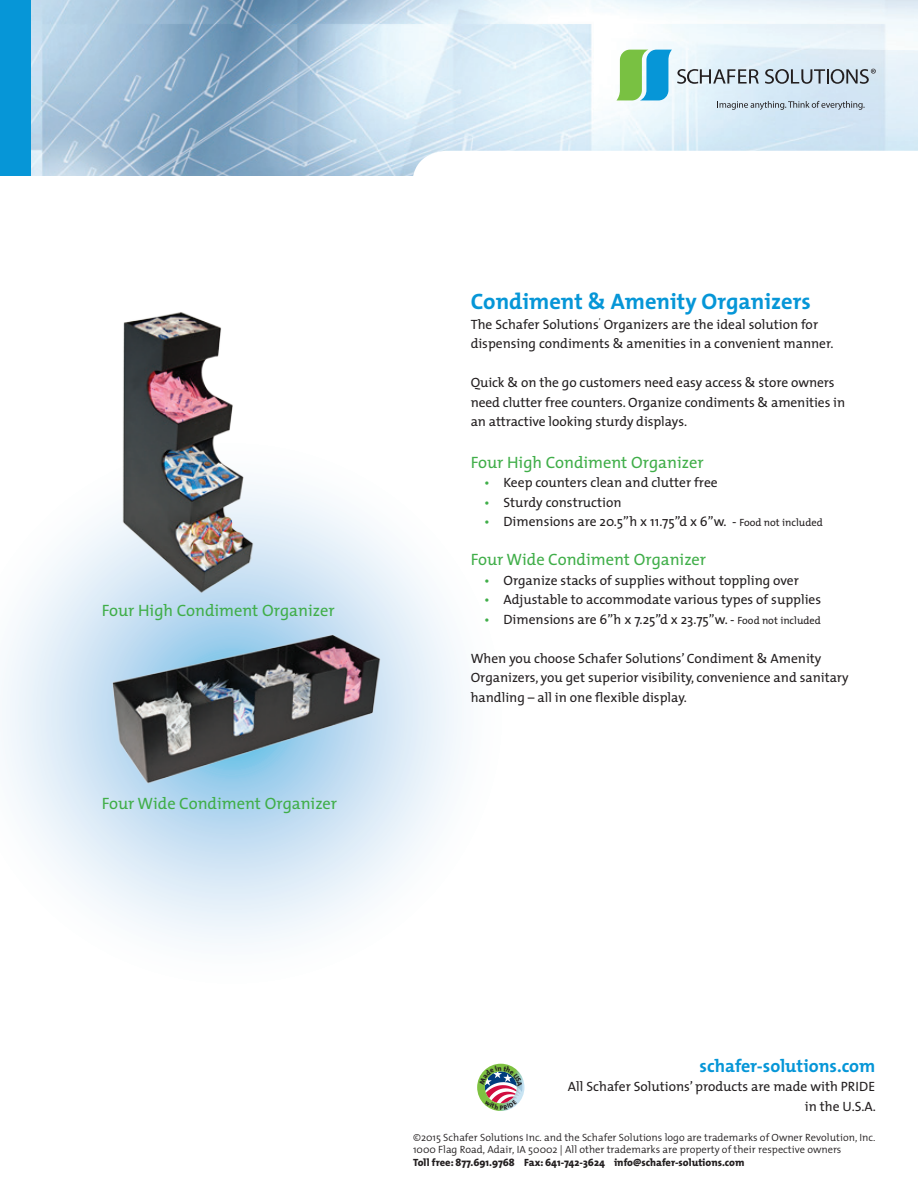
<style>
.page{position:relative;width:918px;height:1188px;background:#fff}
.page>*{position:absolute;margin:0;border:0;box-sizing:border-box;transform-origin:0 0}
.t1{font:700 22.5px "The Mix";color:#0696d7}
.t2{font:700 18px "The Mix";color:#0696d7}
.t3{font:16.5px "The Mix";color:#40ae49}
.t4{font:13.5px/19.5px "The Mix";color:#231f20}
.t5{font:300 10.5px/12.6px "The Mix";color:#231f20}
.t6{font:800 10.5px "The Mix";color:#231f20}
.s1{color:#40ae49}
.s2{font-size:10.5px}
</style>
<div class="page">
<svg style="left:2px;top:487px;width:460px;height:457px"></svg>
<img style="left:30px;top:0;width:888px;height:176px">
<svg style="left:616px;top:50px;width:260px;height:60px"></svg>
<div style="left:0;top:0;width:30px;height:176px;background:#0696d7"></div>
<svg style="left:412px;top:151px;width:506px;height:25px"></svg>
<img style="left:102px;top:312px;width:169px;height:285px">
<img style="left:102px;top:610px;width:281px;height:180px">
<svg style="left:477px;top:1064px;width:47px;height:47px"></svg>
<p class="t3" style="left:102px;top:597px;width:234px">Four High Condiment Organizer</p>
<p class="t3" style="left:102px;top:789px;width:237px">Four Wide Condiment Organizer</p>
<h1 class="t1" style="left:471px;top:287px;width:342px">Condiment &amp; Amenity Organizers</h1>
<p class="t4" style="left:471px;top:314px;width:364px">The Schafer Solutions<sup>’</sup> Organizers are the ideal solution for dispensing condiments &amp; amenities in a convenient manner.</p>
<p class="t4" style="left:471px;top:373px;width:376px">Quick &amp; on the go customers need easy access &amp; store owners need clutter free counters. Organize condiments &amp; amenities in an attractive looking sturdy displays.</p>
<p class="t3" style="left:471px;top:448px;width:234px">Four High Condiment Organizer</p>
<p class="t4" style="left:484px;top:472px;width:235px"><span class="s1">•</span> Keep counters clean and clutter free</p>
<p class="t4" style="left:484px;top:492px;width:139px"><span class="s1">•</span> Sturdy construction</p>
<p class="t4" style="left:484px;top:511px;width:340px"><span class="s1">•</span> Dimensions are 20.5”h x 11.75”d x 6”w. - <span class="s2">Food not included</span></p>
<p class="t3" style="left:471px;top:546px;width:237px">Four Wide Condiment Organizer</p>
<p class="t4" style="left:484px;top:570px;width:316px"><span class="s1">•</span> Organize stacks of supplies without toppling over</p>
<p class="t4" style="left:484px;top:589px;width:338px"><span class="s1">•</span> Adjustable to accommodate various types of supplies</p>
<p class="t4" style="left:484px;top:609px;width:338px"><span class="s1">•</span> Dimensions are 6”h x 7.25”d x 23.75”w. - <span class="s2">Food not included</span></p>
<p class="t4" style="left:471px;top:648px;width:379px">When you choose Schafer Solutions’ Condiment &amp; Amenity<br>Organizers, you get superior visibility, convenience and sanitary handling – all in one flexible display.</p>
<h2 class="t2" style="left:700px;top:1054px;width:177px">schafer-solutions.com</h2>
<p class="t4" style="left:568px;top:1077px;width:309px;text-align:right">All Schafer Solutions’ products are made with PRIDE in the U.S.A.</p>
<p class="t5" style="left:413px;top:1130px;width:464px">©2015 Schafer Solutions Inc. and the Schafer Solutions logo are trademarks of Owner Revolution, Inc.<br>1000 Flag Road, Adair, IA 50002 | All other trademarks are property of their respective owners</p>
<p class="t6" style="left:413px;top:1156px;width:333px">Toll free: 877.691.9768 Fax: 641-742-3624 info@schafer-solutions.com</p>
</div>
